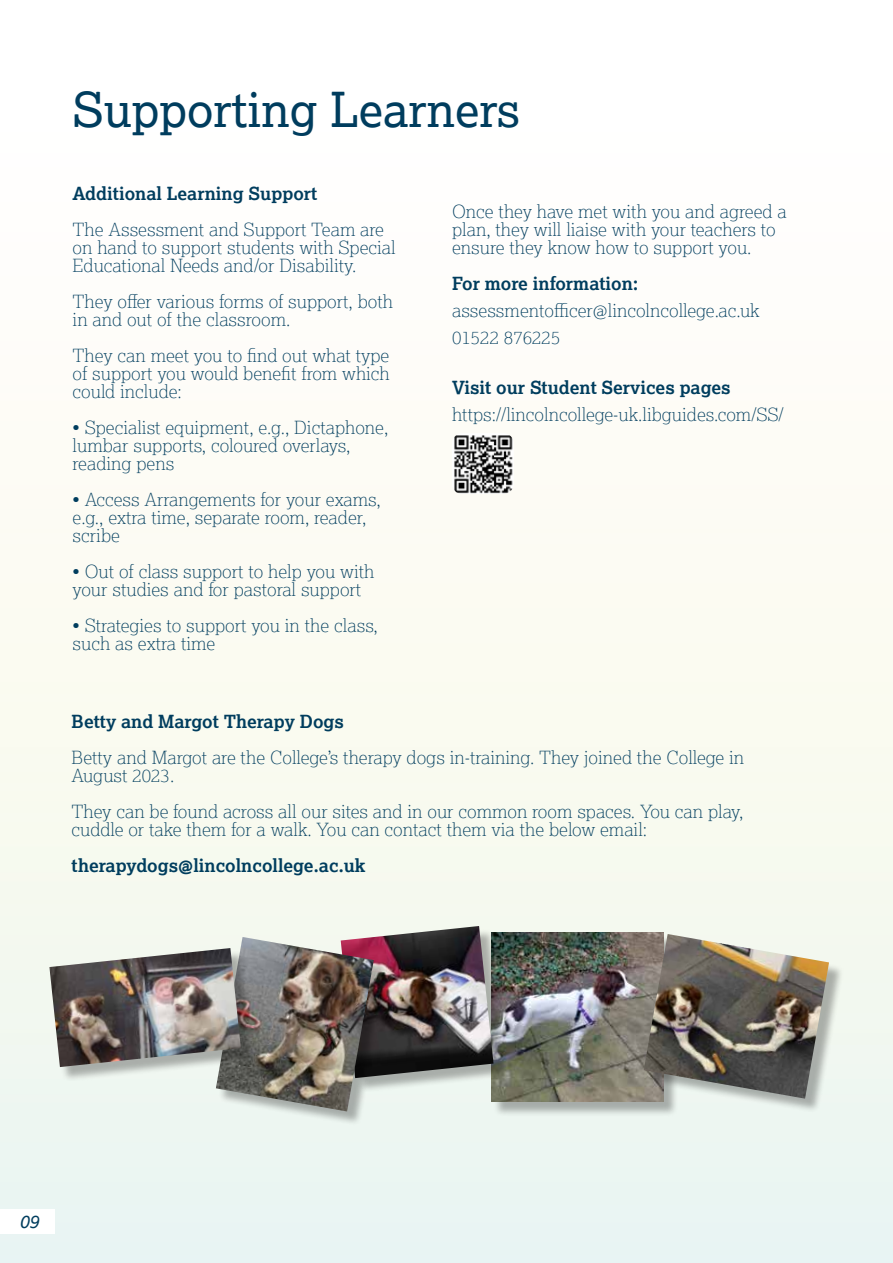
<style>
.page{position:relative;width:893px;height:1263px;background:#fff}
.page>*{position:absolute;margin:0;border:0;box-sizing:border-box;transform-origin:0 0}
.t1{font:48px "Lexia";color:#003d5e}
.t2{font:100 18px/18px "Lexia";color:#003d5e}
.t3{font:700 18px "Lexia";color:#003d5e}
.t4{font:italic 18px "Lexia";color:#003d5e}
</style>
<div class="page">
<img style="left:0;top:489px;width:893px;height:774px">
<img style="left:452px;top:435px;width:62px;height:59px">
<div style="left:493px;top:935px;width:185px;height:181px;background:#000;opacity:.3"></div>
<img style="left:491px;top:933px;width:172px;height:168px">
<div style="left:646px;top:936px;width:198px;height:178px;background:#000;opacity:.3"></div>
<img style="left:644px;top:934px;width:185px;height:165px">
<div style="left:343px;top:928px;width:166px;height:165px;background:#000;opacity:.3"></div>
<img style="left:341px;top:926px;width:152px;height:152px">
<div style="left:218px;top:939px;width:171px;height:187px;background:#000;opacity:.3"></div>
<img style="left:216px;top:937px;width:158px;height:174px">
<div style="left:51px;top:950px;width:204px;height:131px;background:#000;opacity:.3"></div>
<img style="left:49px;top:948px;width:192px;height:119px">
<div style="left:0;top:1209px;width:54px;height:24px;background:#fff"></div>
<h1 class="t1" style="left:73px;top:79px;width:449px">Supporting Learners</h1>
<p class="t3" style="left:73px;top:182px;width:246px">Additional Learning Support</p>
<p class="t2" style="left:73px;top:220px;width:325px">The Assessment and Support Team are on hand to support students with Special<br>Educational Needs and/or Disability.</p>
<p class="t2" style="left:73px;top:292px;width:322px">They offer various forms of support, both in and out of the classroom.</p>
<p class="t2" style="left:73px;top:346px;width:319px;text-align:justify">They can meet you to find out what type of support you would benefit from which could include:</p>
<p class="t2" style="left:73px;top:418px;width:317px">• Specialist equipment, e.g., Dictaphone, lumbar supports, coloured overlays, reading pens</p>
<p class="t2" style="left:73px;top:490px;width:310px">• Access Arrangements for your exams, e.g., extra time, separate room, reader, scribe</p>
<p class="t2" style="left:73px;top:562px;width:303px">• Out of class support to help you with your studies and for pastoral support</p>
<p class="t2" style="left:73px;top:616px;width:307px">• Strategies to support you in the class, such as extra time</p>
<p class="t2" style="left:452px;top:202px;width:336px">Once they have met with you and agreed a plan, they will liaise with your teachers to ensure they know how to support you.</p>
<p class="t3" style="left:452px;top:272px;width:188px">For more information:</p>
<p class="t2" style="left:452px;top:296px;width:309px;line-height:27px">assessmentofficer@lincolncollege.ac.uk<br>01522 876225</p>
<p class="t3" style="left:452px;top:376px;width:280px">Visit our Student Services pages</p>
<p class="t2" style="left:452px;top:405px;width:333px">https://lincolncollege-uk.libguides.com/SS/</p>
<p class="t3" style="left:72px;top:710px;width:274px">Betty and Margot Therapy Dogs</p>
<p class="t2" style="left:72px;top:748px;width:674px">Betty and Margot are the College’s therapy dogs in-training. They joined the College in<br>August 2023.</p>
<p class="t2" style="left:72px;top:802px;width:673px">They can be found across all our sites and in our common room spaces. You can play, cuddle or take them for a walk. You can contact them via the below email:</p>
<p class="t3" style="left:72px;top:854px;width:295px">therapydogs@lincolncollege.ac.uk</p>
<p class="t4" style="left:19px;top:1210px;width:21px">09</p>
</div>
